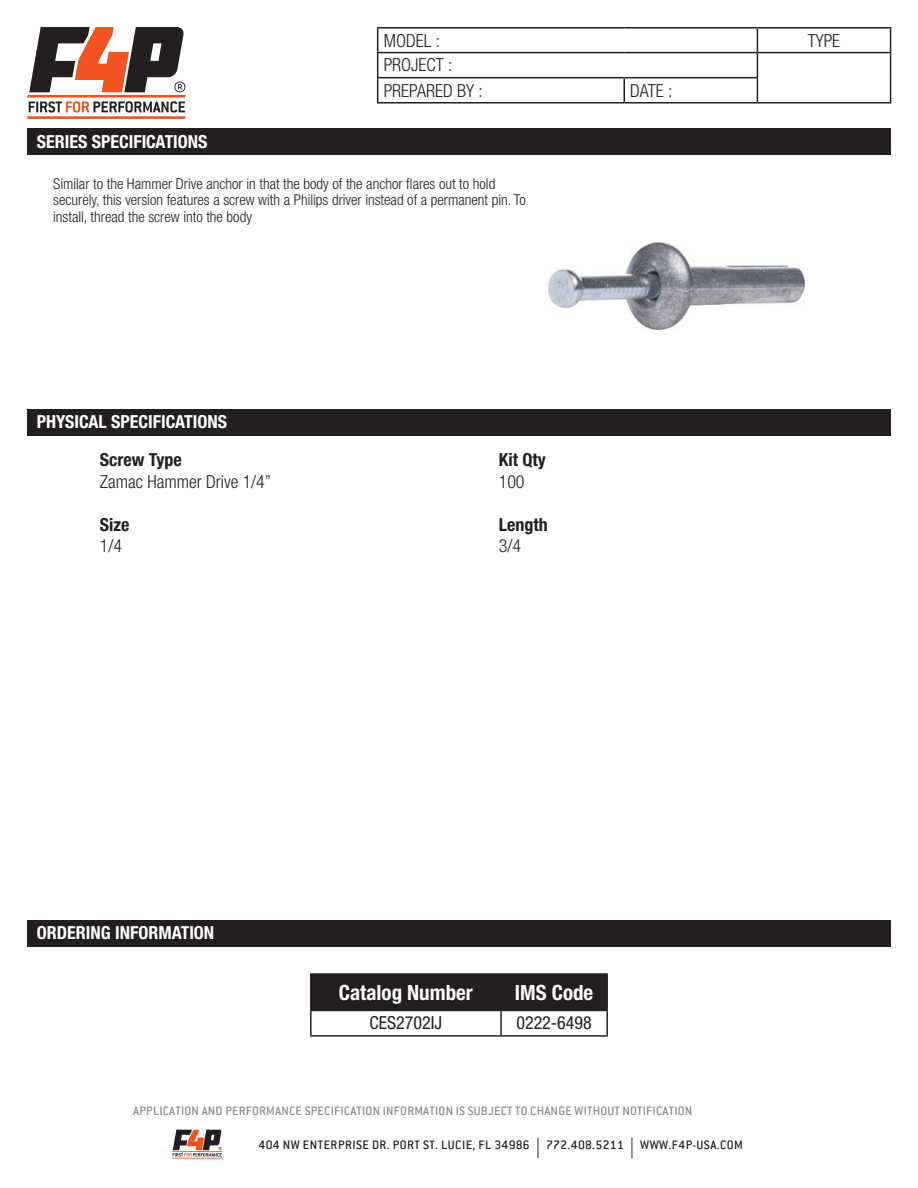
<style>
.page{position:relative;width:918px;height:1188px;background:#fff}
.page>*{position:absolute;margin:0;border:0;box-sizing:border-box;transform-origin:0 0}
.t1{font:700 condensed 21px "Helvetica Neue LT Std";color:#fff}
.t2{font:300 condensed 18px/25px "Helvetica Neue LT Std";color:#231f20}
.t3{font:700 condensed 18px "Helvetica Neue LT Std";color:#fff}
.t4{font:700 condensed 18px "Helvetica Neue LT Std";color:#231f20}
.t5{font:condensed 18px "Helvetica Neue LT Std";color:#231f20}
.t6{font:300 condensed 15px/16.5px "Helvetica Neue LT Std";color:#231f20}
.t7{font:500 13.5px "Conduit ITC";letter-spacing:.015em;color:#8b8c8e}
.t8{font:500 13.5px "Conduit ITC";letter-spacing:.035em;color:#231f20}
.s1{font-family:"Myriad Pro";font-weight:400;font-size:20.25px}
</style>
<div class="page">
<svg style="left:27px;top:27px;width:159px;height:92px"></svg>
<hr style="left:172px;top:1151px;width:50px;height:1px;background:#f15422">
<hr style="left:172px;top:1158px;width:50px;height:1px;background:#f15422">
<svg style="left:173px;top:1130px;width:49px;height:27px"></svg>
<hr style="left:377px;top:27px;width:247px;height:1px;background:#231f20">
<hr style="left:624px;top:27px;width:133px;height:1px;background:#231f20">
<hr style="left:757px;top:27px;width:134px;height:1px;background:#231f20">
<hr style="left:377px;top:52px;width:247px;height:1px;background:#231f20">
<hr style="left:624px;top:52px;width:133px;height:1px;background:#231f20">
<hr style="left:757px;top:52px;width:134px;height:1px;background:#231f20">
<hr style="left:377px;top:77px;width:247px;height:1px;background:#231f20">
<svg style="left:377px;top:28px;width:1px;height:74px"></svg>
<hr style="left:624px;top:77px;width:134px;height:1px;background:#231f20">
<hr style="left:623px;top:78px;width:2px;height:24px;background:#231f20">
<svg style="left:757px;top:28px;width:1px;height:74px"></svg>
<svg style="left:890px;top:28px;width:1px;height:74px"></svg>
<hr style="left:377px;top:102px;width:247px;height:2px;background:#231f20">
<hr style="left:624px;top:102px;width:133px;height:2px;background:#231f20">
<hr style="left:757px;top:102px;width:134px;height:2px;background:#231f20">
<div style="left:27px;top:129px;width:864px;height:26px;background:#231f20"></div>
<div style="left:27px;top:410px;width:864px;height:26px;background:#231f20"></div>
<div style="left:27px;top:921px;width:864px;height:26px;background:#231f20"></div>
<div style="left:312px;top:975px;width:294px;height:35px;background:#231f20"></div>
<hr style="left:310px;top:973px;width:191px;height:2px;background:#231f20">
<hr style="left:310px;top:975px;width:2px;height:35px;background:#231f20">
<hr style="left:501px;top:973px;width:107px;height:2px;background:#231f20">
<hr style="left:500px;top:975px;width:2px;height:35px;background:#231f20">
<hr style="left:606px;top:975px;width:2px;height:35px;background:#231f20">
<hr style="left:310px;top:1010px;width:191px;height:1px;background:#231f20">
<hr style="left:310px;top:1011px;width:2px;height:24px;background:#231f20">
<hr style="left:501px;top:1010px;width:107px;height:1px;background:#231f20">
<hr style="left:500px;top:1011px;width:2px;height:24px;background:#231f20">
<hr style="left:606px;top:1011px;width:2px;height:24px;background:#231f20">
<hr style="left:310px;top:1035px;width:191px;height:2px;background:#231f20">
<hr style="left:501px;top:1035px;width:107px;height:2px;background:#231f20">
<img style="left:548px;top:243px;width:256px;height:87px">
<p class="t3" style="left:37px;top:131px;width:172px">SERIES SPECIFICATIONS</p>
<p class="t2" style="left:384px;top:28px;width:58px">MODEL :</p>
<p class="t2" style="left:808px;top:28px;width:34px">TYPE</p>
<p class="t2" style="left:384px;top:52px;width:101px">PROJECT :<br>PREPARED BY :</p>
<p class="t2" style="left:630px;top:78px;width:44px">DATE :</p>
<p class="t6" style="left:53px;top:175px;width:474px">Similar to the Hammer Drive anchor in that the body of the anchor flares out to hold securely, this version features a screw with a Philips driver instead of a permanent pin. To install, thread the screw into the body</p>
<p class="t3" style="left:37px;top:410px;width:192px">PHYSICAL SPECIFICATIONS</p>
<p class="t4" style="left:100px;top:449px;width:83px">Screw Type</p>
<p class="t2" style="left:100px;top:469px;width:173px">Zamac Hammer Drive 1/4”</p>
<p class="t4" style="left:100px;top:514px;width:31px">Size</p>
<p class="t2" style="left:100px;top:533px;width:24px">1/4</p>
<p class="t4" style="left:499px;top:449px;width:48px">Kit Qty</p>
<p class="t2" style="left:499px;top:469px;width:27px">100</p>
<p class="t4" style="left:499px;top:514px;width:50px">Length</p>
<p class="t2" style="left:499px;top:533px;width:24px">3/4</p>
<p class="t3" style="left:37px;top:921px;width:179px">ORDERING INFORMATION</p>
<h1 class="t1" style="left:339px;top:980px;width:136px">Catalog Number</h1>
<h1 class="t1" style="left:515px;top:980px;width:80px">IMS Code</h1>
<p class="t5" style="left:370px;top:1013px;width:74px">CES2702IJ</p>
<p class="t5" style="left:516px;top:1013px;width:77px">0222-6498</p>
<p class="t7" style="left:133px;top:1103px;width:561px">APPLICATION AND PERFORMANCE SPECIFICATION INFORMATION IS SUBJECT TO CHANGE WITHOUT NOTIFICATION</p>
<p class="t8" style="left:259px;top:1137px;width:486px">404 NW ENTERPRISE DR. PORT ST. LUCIE, FL 34986 <span class="s1">|</span> 772.408.5211 <span class="s1">|</span> WWW.F4P-USA.COM</p>
</div>
